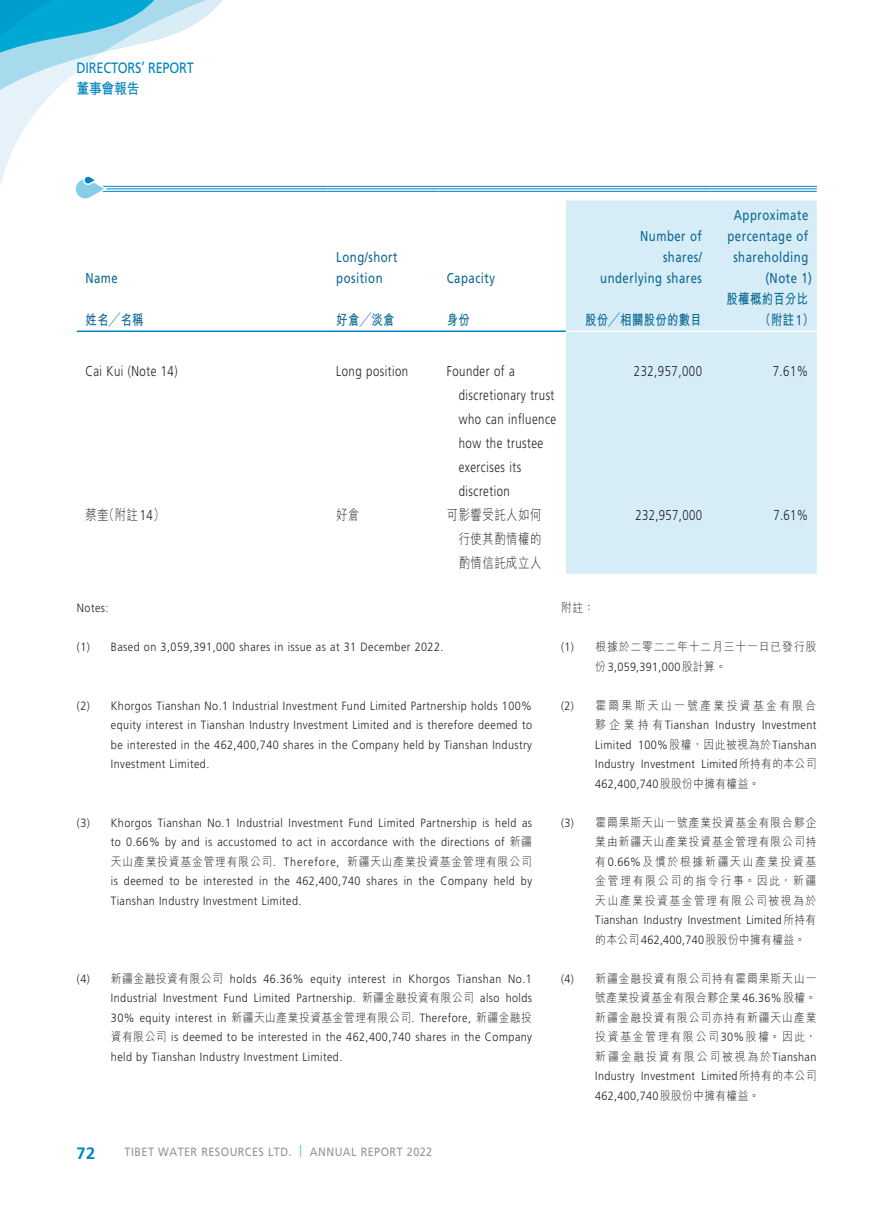
<style>
.page{position:relative;width:893px;height:1212px;background:#fff}
.page>*{position:absolute;margin:0;border:0;box-sizing:border-box;transform-origin:0 0}
.t1{font:700 16.5px "Frutiger LT Std";color:#0084c2}
.t2{font:15px "Frutiger LT Std";letter-spacing:-.015em;color:#0084c2;scale:.85 1}
.t3{font:700 15px "M Hei HK";letter-spacing:-.015em;color:#0084c2;scale:.85 1}
._1__內文{font:300 14.25px "Frutiger LT Std";letter-spacing:.04em;color:#231f20;scale:.8 1}
._1__內文-2{font:14.25px "Frutiger LT Std";letter-spacing:.04em;color:#0d6992;scale:.8 1}
._6__內文--C{font:700 14.25px "M Hei HK";letter-spacing:.03em;color:#0d6992;scale:.8 1}
._1__內文-3{font:300 14.25px "M Hei HK";letter-spacing:.04em;color:#231f20;scale:.8 1}
._6__內文--C-2{font:300 14.25px "Frutiger LT Std";letter-spacing:.03em;color:#231f20;scale:.8 1}
._6__內文--C-3{font:300 14.25px "M Hei HK";color:#231f20;scale:.8 1}
._2__附註內文{font:300 12px/19.5px "Frutiger LT Std";letter-spacing:.04em;color:#231f20;text-align:justify;scale:.9 1}
._7__附註內文-C{font:300 12px/19.5px "M Hei HK";letter-spacing:.145em;color:#231f20;text-align:justify;scale:.9 1}
._7__附註內文-C-2{font:300 12px/19.5px "Frutiger LT Std";letter-spacing:.035em;color:#231f20;text-align:justify;scale:.9 1}
.t4{font:12px "Frutiger LT Std";letter-spacing:.04em;color:#939598;scale:.9 1}
._7__附註內文-C-3{font:300 12px/19.5px "M Hei HK";letter-spacing:.08em;color:#231f20;scale:.9 1}
.s1{font-family:"Frutiger LT Std";font-weight:400}
.s2{font-family:"Frutiger LT Std"}
.s3{font-family:"M Hei HK"}
.s4{color:#5fc1e0}
</style>
<div class="page">
<svg style="left:0;top:168px;width:265px;height:23px"></svg>
<svg style="left:0;top:0;width:222px;height:168px"></svg>
<div style="left:566px;top:200px;width:251px;height:374px;background:#d6ecf6"></div>
<hr style="left:77px;top:186px;width:251px;height:1px;background:#0084c2">
<hr style="left:77px;top:188px;width:251px;height:1px;background:#0084c2">
<hr style="left:77px;top:191px;width:251px;height:1px;background:#0084c2">
<hr style="left:328px;top:186px;width:110px;height:1px;background:#0084c2">
<hr style="left:328px;top:188px;width:110px;height:1px;background:#0084c2">
<hr style="left:328px;top:191px;width:110px;height:1px;background:#0084c2">
<hr style="left:438px;top:186px;width:128px;height:1px;background:#0084c2">
<hr style="left:438px;top:188px;width:128px;height:1px;background:#0084c2">
<hr style="left:438px;top:191px;width:128px;height:1px;background:#0084c2">
<hr style="left:566px;top:186px;width:144px;height:1px;background:#0084c2">
<hr style="left:566px;top:188px;width:144px;height:1px;background:#0084c2">
<hr style="left:566px;top:191px;width:144px;height:1px;background:#0084c2">
<hr style="left:710px;top:186px;width:107px;height:1px;background:#0084c2">
<hr style="left:710px;top:188px;width:107px;height:1px;background:#0084c2">
<hr style="left:710px;top:191px;width:107px;height:1px;background:#0084c2">
<hr style="left:77px;top:330px;width:251px;height:2px;background:#0084c2">
<hr style="left:328px;top:330px;width:110px;height:2px;background:#0084c2">
<hr style="left:438px;top:330px;width:128px;height:2px;background:#0084c2">
<hr style="left:566px;top:330px;width:144px;height:2px;background:#fff">
<hr style="left:710px;top:330px;width:107px;height:2px;background:#fff">
<svg style="left:74px;top:175px;width:35px;height:24px"></svg>
<p class="t2" style="left:77px;top:59px;width:140px">DIRECTORS’ REPORT</p>
<p class="t3" style="left:77px;top:78px;width:76px">董事會報告</p>
<p class="_1__內文-2" style="left:85px;top:269px;width:42px">Name</p>
<p class="_1__內文-2" style="left:336px;top:248px;width:78px">Long/short</p>
<p class="_1__內文-2" style="left:336px;top:269px;width:60px">position</p>
<p class="_1__內文-2" style="left:447px;top:269px;width:62px">Capacity</p>
<p class="_1__內文-2" style="left:640px;top:227px;width:79px">Number of</p>
<p class="_1__內文-2" style="left:663px;top:248px;width:50px">shares/</p>
<p class="_1__內文-2" style="left:600px;top:269px;width:129px">underlying shares</p>
<p class="_6__內文--C" style="left:85px;top:309px;width:74px">姓名╱名稱</p>
<p class="_6__內文--C" style="left:336px;top:309px;width:74px">好倉╱淡倉</p>
<p class="_6__內文--C" style="left:447px;top:309px;width:30px">身份</p>
<p class="_6__內文--C" style="left:585px;top:309px;width:148px">股份╱相關股份的數目</p>
<p class="_1__內文-2" style="left:734px;top:206px;width:95px">Approximate</p>
<p class="_1__內文-2" style="left:727px;top:227px;width:103px">percentage of</p>
<p class="_1__內文-2" style="left:733px;top:248px;width:95px">shareholding</p>
<p class="_1__內文-2" style="left:765px;top:269px;width:60px">(Note 1)</p>
<p class="_6__內文--C" style="left:727px;top:288px;width:104px">股權概約百分比</p>
<p class="_6__內文--C" style="left:759px;top:309px;width:70px">（附註<span class="s1">1</span>）</p>
<p class="_1__內文" style="left:85px;top:363px;width:117px">Cai Kui (Note 14)</p>
<p class="_1__內文" style="left:336px;top:363px;width:91px">Long position</p>
<p class="_1__內文" style="left:447px;top:363px;width:86px">Founder of a</p>
<p class="_1__內文" style="left:459px;top:387px;width:121px">discretionary trust</p>
<p class="_1__內文" style="left:459px;top:411px;width:124px">who can influence</p>
<p class="_1__內文" style="left:459px;top:435px;width:107px">how the trustee</p>
<p class="_1__內文" style="left:459px;top:459px;width:80px">exercises its</p>
<p class="_1__內文" style="left:459px;top:483px;width:65px">discretion</p>
<p class="_6__內文--C-3" style="left:85px;top:507px;width:100px">蔡奎（附註<span class="s2">14</span>）</p>
<p class="_1__內文-3" style="left:336px;top:507px;width:31px">好倉</p>
<p class="_1__內文-3" style="left:447px;top:507px;width:120px">可影響受託人如何</p>
<p class="_1__內文-3" style="left:459px;top:531px;width:105px">行使其酌情權的</p>
<p class="_1__內文-3" style="left:459px;top:555px;width:105px">酌情信託成立人</p>
<p class="_1__內文" style="left:634px;top:363px;width:87px">232,957,000</p>
<p class="_1__內文" style="left:773px;top:363px;width:46px">7.61%</p>
<p class="_6__內文--C-2" style="left:635px;top:507px;width:85px">232,957,000</p>
<p class="_6__內文--C-2" style="left:773px;top:507px;width:45px">7.61%</p>
<p class="_2__附註內文" style="left:77px;top:599px;width:37px">Notes:</p>
<p class="_2__附註內文" style="left:77px;top:638px;width:409px">(1) Based on 3,059,391,000 shares in issue as at 31 December 2022.</p>
<p class="_2__附註內文" style="left:111px;top:696px;width:469px;text-indent:-34px">(2) Khorgos Tianshan No.1 Industrial Investment Fund Limited Partnership holds 100% equity interest in Tianshan Industry Investment Limited and is therefore deemed to be interested in the 462,400,740 shares in the Company held by Tianshan Industry Investment Limited.</p>
<p class="_2__附註內文" style="left:111px;top:813px;width:469px;text-indent:-34px">(3) Khorgos Tianshan No.1 Industrial Investment Fund Limited Partnership is held as to 0.66% by and is accustomed to act in accordance with the directions of <span class="s3">新疆天山產業投資基金管理有限公司</span>. Therefore, <span class="s3">新疆天山產業投資基金管理有限公司</span>is deemed to be interested in the 462,400,740 shares in the Company held by Tianshan Industry Investment Limited.</p>
<p class="_2__附註內文" style="left:111px;top:969px;width:469px;text-indent:-34px">(4) <span class="s3">新疆金融投資有限公司</span> holds 46.36% equity interest in Khorgos Tianshan No.1<br>Industrial Investment Fund Limited Partnership. <span class="s3">新疆金融投資有限公司</span> also holds 30% equity interest in <span class="s3">新疆天山產業投資基金管理有限公司</span>. Therefore, <span class="s3">新疆金融投資有限公司</span> is deemed to be interested in the 462,400,740 shares in the Company held by Tianshan Industry Investment Limited.</p>
<h1 class="t1" style="left:77px;top:1143px;width:20px">72</h1>
<p class="t4" style="left:125px;top:1145px;width:343px">TIBET WATER RESOURCES LTD. <span class="s4">|</span> ANNUAL REPORT 2022</p>
<p class="_7__附註內文-C" style="left:561px;top:598px;width:38px">附註：</p>
<p class="_7__附註內文-C-3" style="left:595px;top:637px;width:247px;text-indent:-34px"><span class="s2">(1)</span> 根據於二零二二年十二月三十一日已發行股份<span class="s2">3,059,391,000</span>股計算。</p>
<p class="_7__附註內文-C-2" style="left:595px;top:696px;width:247px;text-indent:-34px">(2) <span class="s3">霍爾果斯天山一號產業投資基金有限合夥企業持有</span>Tianshan Industry Investment Limited 100%<span class="s3">股權，因此被視為於</span>Tianshan Industry Investment Limited<span class="s3">所持有的本公司</span>462,400,740<span class="s3">股股份中擁有權益。</span></p>
<p class="_7__附註內文-C" style="left:595px;top:812px;width:247px;text-indent:-34px"><span class="s2">(3)</span> 霍爾果斯天山一號產業投資基金有限合夥企業由新疆天山產業投資基金管理有限公司持有<span class="s2">0.66%</span>及慣於根據新疆天山產業投資基金管理有限公司的指令行事。因此，新疆天山產業投資基金管理有限公司被視為於<span class="s2">Tianshan Industry Investment Limited</span>所持有的本公司<span class="s2">462,400,740</span>股股份中擁有權益。</p>
<p class="_7__附註內文-C" style="left:595px;top:968px;width:247px;text-indent:-34px"><span class="s2">(4)</span> 新疆金融投資有限公司持有霍爾果斯天山一號產業投資基金有限合夥企業<span class="s2">46.36%</span>股權。新疆金融投資有限公司亦持有新疆天山產業投資基金管理有限公司<span class="s2">30%</span>股權。因此，新疆金融投資有限公司被視為於<span class="s2">Tianshan Industry Investment Limited</span>所持有的本公司<span class="s2">462,400,740</span>股股份中擁有權益。</p>
</div>
